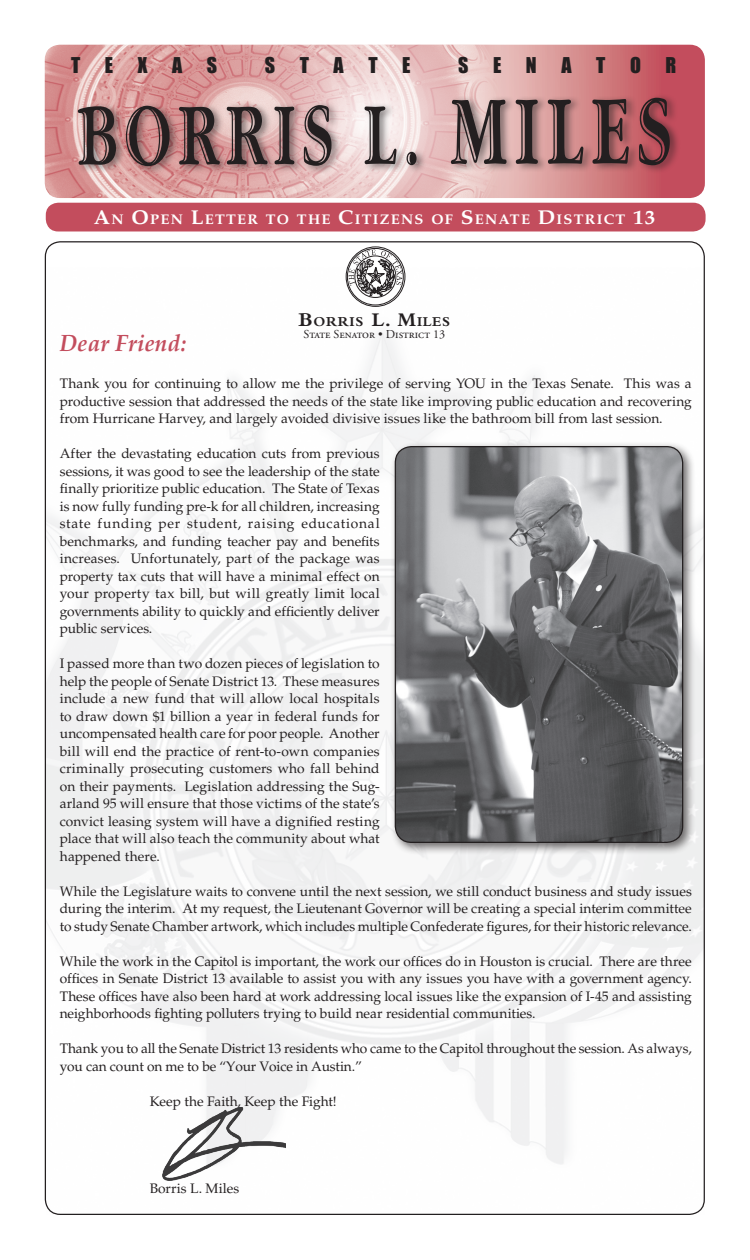
<style>
.page{position:relative;width:750px;height:1260px;background:#fff}
.page>*{position:absolute;margin:0;border:0;box-sizing:border-box;transform-origin:0 0}
.t1{font:700 84.75px "Garamond Std Handtooled";letter-spacing:.115em;color:#231f20;scale:.65 1}
.t2{font:italic 700 23.62px "Palatino LT Std";letter-spacing:.01em;color:#c34d5d;scale:.95 1}
.t3{font:20px "Impact";color:#231f20}
.t4{font:700 14.12px "Bembo Std";letter-spacing:.055em;color:#231f20}
.t5{font:700 14px "Palatino LT Std";letter-spacing:.085em;color:#fff;scale:1.05 1}
.t6{font:13.75px/17.5px "Palatino LT Std";letter-spacing:-.01em;color:#231f20;text-align:justify}
.t7{font:13.75px "Palatino LT Std";letter-spacing:.01em;color:#231f20}
.t8{font:12.12px "Adobe Garamond Pro";color:#231f20}
.s1{font-size:94.38px}
.s2{font-size:20px}
.s3{font-size:20.12px}
</style>
<div class="page">
<img style="left:47px;top:265px;width:657px;height:950px">
<svg style="left:45px;top:45px;width:660px;height:153px;background:#cf757c"></svg>
<img style="left:45px;top:45px;width:463px;height:153px">
<div style="left:46px;top:203px;width:659px;height:28px;background:#c34d5d;border-radius:12px"></div>
<div style="left:76px;top:93px;width:605px;height:82px;background:#231f20;opacity:.54"></div>
<div style="left:346px;top:247px;width:59px;height:60px;border:1px solid #231f20;border-radius:50%"></div>
<svg style="left:347px;top:248px;width:56px;height:57px"></svg>
<div style="left:390px;top:441px;width:305px;height:414px;background:#231f20;opacity:.64"></div>
<img style="left:395px;top:447px;width:287px;height:395px">
<div style="left:395px;top:446px;width:288px;height:397px;border:1px solid #231f20;border-radius:16px"></div>
<img style="left:162px;top:1107px;width:123px;height:73px">
<h3 class="t3" style="left:71px;top:49px;width:148px">T E X A S</h3>
<h3 class="t3" style="left:265px;top:49px;width:147px">S T A T E</h3>
<h3 class="t3" style="left:458px;top:49px;width:220px">S E N A T O R</h3>
<h1 class="t1" style="left:77px;top:86px;width:916px">BORRIS L. <span class="s1">MILES</span></h1>
<p class="t5" style="left:94px;top:211px;width:536px"><span class="s2">A</span>N <span class="s2">O</span>PEN <span class="s2">L</span>ETTER TO THE <span class="s2">C</span>ITIZENS OF <span class="s2">S</span> ENATE <span class="s2">D</span>ISTRICT <span class="s2">13</span></p>
<p class="t4" style="left:298px;top:314px;width:153px"><span class="s3">B</span>ORRIS <span class="s3">L. M</span>ILES</p>
<p class="t8" style="left:303px;top:326px;width:143px">State Senator • District 13</p>
<h2 class="t2" style="left:60px;top:329px;width:134px">Dear Friend:</h2>
<p class="t6" style="left:60px;top:375px;width:633px">Thank you for continuing to allow me the privilege of serving YOU in the Texas Senate. This was a productive session that addressed the needs of the state like improving public education and recovering from Hurricane Harvey, and largely avoided divisive issues like the bathroom bill from last session.</p>
<p class="t6" style="left:60px;top:445px;width:321px">After the devastating education cuts from previous sessions, it was good to see the leadership of the state finally prioritize public education. The State of Texas is now fully funding pre-k for all children, increasing state funding per student, raising educational benchmarks, and funding teacher pay and benefits increases. Unfortunately, part of the package was property tax cuts that will have a minimal effect on your property tax bill, but will greatly limit local governments ability to quickly and efficiently deliver public services.</p>
<p class="t6" style="left:60px;top:655px;width:321px">I passed more than two dozen pieces of legislation to help the people of Senate District 13. These measures include a new fund that will allow local hospitals to draw down $1 billion a year in federal funds for uncompensated health care for poor people. Another bill will end the practice of rent-to-own companies criminally prosecuting customers who fall behind on their payments. Legislation addressing the Sug&shy;arland 95 will ensure that those victims of the state’s convict leasing system will have a dignified resting place that will also teach the community about what happened there.</p>
<p class="t6" style="left:60px;top:883px;width:633px">While the Legislature waits to convene until the next session, we still conduct business and study issues during the interim. At my request, the Lieutenant Governor will be creating a special interim committee to study Senate Chamber artwork, which includes multiple Confederate figures, for their historic relevance.</p>
<p class="t6" style="left:60px;top:953px;width:633px">While the work in the Capitol is important, the work our offices do in Houston is crucial. There are three offices in Senate District 13 available to assist you with any issues you have with a government agency.<br>These offices have also been hard at work addressing local issues like the expansion of I-45 and assisting neighborhoods fighting polluters trying to build near residential communities.</p>
<p class="t6" style="left:60px;top:1040px;width:633px">Thank you to all the Senate District 13 residents who came to the Capitol throughout the session. As always, you can count on me to be “Your Voice in Austin.”</p>
<p class="t6" style="left:150px;top:1093px;width:188px">Keep the Faith, Keep the Fight!</p>
<p class="t7" style="left:150px;top:1180px;width:91px">Borris L. Miles</p>
</div>
